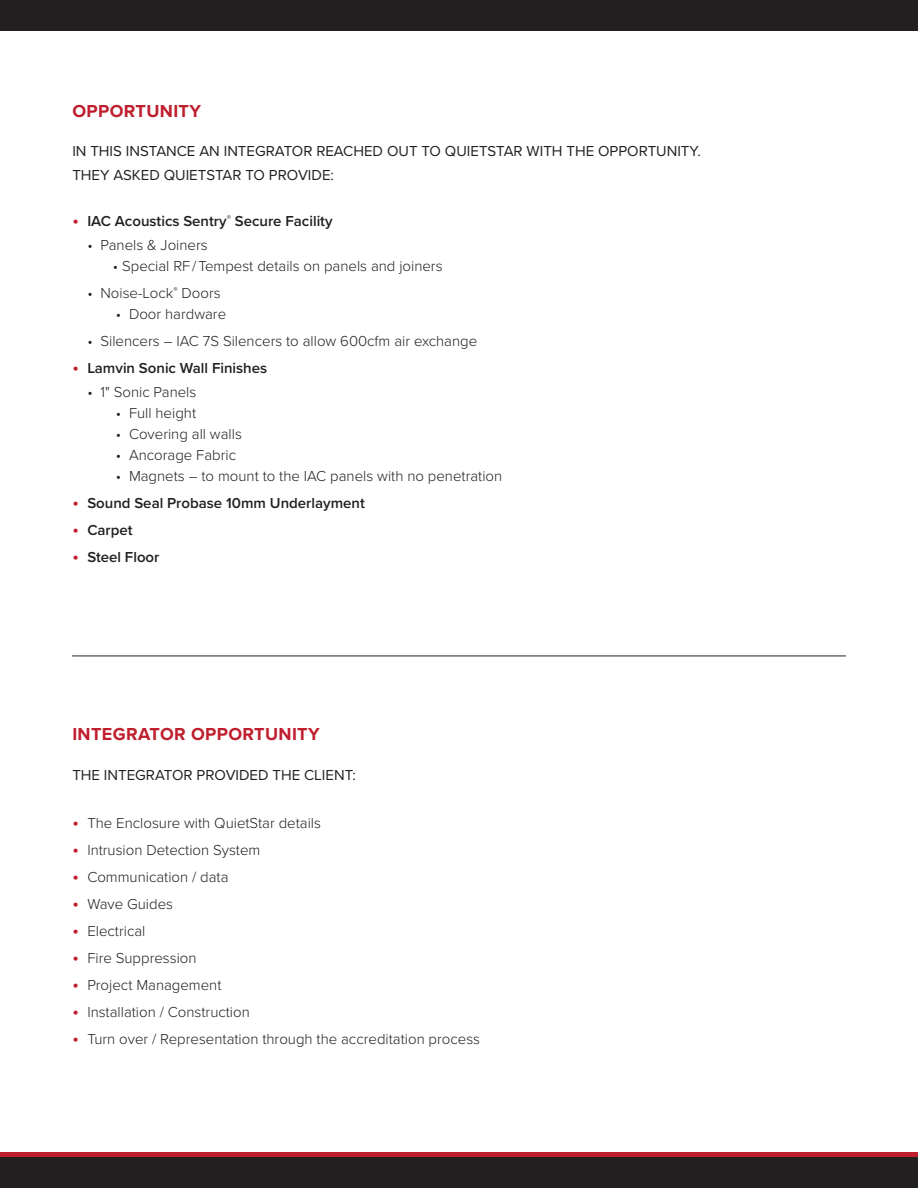
<style>
.page{position:relative;width:918px;height:1188px;background:#fff}
.page>*{position:absolute;margin:0;border:0;box-sizing:border-box;transform-origin:0 0}
.t1{font:700 18px "Proxima Nova";letter-spacing:.02em;color:#bf1e2d}
.t2{font:300 15px "Proxima Nova";color:#231f20}
.t3{font:15px/24px "Proxima Nova";color:#231f20}
.t4{font:600 15px "Proxima Nova";color:#231f20}
.s1{font-size:18px;color:#bf1e2d}
.s2{font-weight:600;font-size:18px;color:#bf1e2d}
</style>
<div class="page">
<div style="left:0;top:1152px;width:918px;height:36px;background:linear-gradient(to right,#bf1e2d,#bf1e2d)"></div>
<div style="left:0;top:1158px;width:918px;height:30px;background:#231f20"></div>
<div style="left:0;top:0;width:918px;height:30px;background:#231f20"></div>
<hr style="left:72px;top:656px;width:774px;height:1px;background:#231f20">
<p class="t1" style="left:72px;top:97px;width:130px">OPPORTUNITY</p>
<p class="t3" style="left:72px;top:139px;width:630px">IN THIS INSTANCE AN INTEGRATOR REACHED OUT TO QUIETSTAR WITH THE OPPORTUNITY.<br>THEY ASKED QUIETSTAR TO PROVIDE:</p>
<p class="t4" style="left:72px;top:210px;width:262px"><span class="s1">•</span> IAC Acoustics Sentry<sup>®</sup> Secure Facility</p>
<p class="t2" style="left:87px;top:234px;width:122px">• Panels &amp; Joiners</p>
<p class="t2" style="left:113px;top:255px;width:331px">• Special RF / Tempest details on panels and joiners</p>
<p class="t2" style="left:87px;top:282px;width:135px">• Noise-Lock<sup>®</sup> Doors</p>
<p class="t2" style="left:116px;top:303px;width:112px">• Door hardware</p>
<p class="t2" style="left:87px;top:330px;width:391px">• Silencers – IAC 7S Silencers to allow 600cfm air exchange</p>
<p class="t4" style="left:72px;top:357px;width:196px"><span class="s1">•</span> Lamvin Sonic Wall Finishes</p>
<p class="t2" style="left:87px;top:381px;width:111px">• 1" Sonic Panels</p>
<p class="t2" style="left:116px;top:402px;width:82px">• Full height</p>
<p class="t2" style="left:116px;top:423px;width:128px">• Covering all walls</p>
<p class="t2" style="left:116px;top:444px;width:122px">• Ancorage Fabric</p>
<p class="t2" style="left:116px;top:465px;width:388px">• Magnets – to mount to the IAC panels with no penetration</p>
<p class="t4" style="left:72px;top:492px;width:294px"><span class="s1">•</span> Sound Seal Probase 10mm Underlayment</p>
<p class="t4" style="left:72px;top:519px;width:62px"><span class="s1">•</span> Carpet</p>
<p class="t4" style="left:72px;top:546px;width:89px"><span class="s1">•</span> Steel Floor</p>
<p class="t1" style="left:72px;top:721px;width:249px">INTEGRATOR OPPORTUNITY</p>
<p class="t3" style="left:72px;top:762px;width:285px">THE INTEGRATOR PROVIDED THE CLIENT:</p>
<p class="t2" style="left:72px;top:812px;width:250px"><span class="s2">•</span> The Enclosure with QuietStar details</p>
<p class="t2" style="left:72px;top:839px;width:190px"><span class="s2">•</span> Intrusion Detection System</p>
<p class="t2" style="left:72px;top:866px;width:158px"><span class="s2">•</span> Communication / data</p>
<p class="t2" style="left:72px;top:893px;width:102px"><span class="s2">•</span> Wave Guides</p>
<p class="t2" style="left:72px;top:920px;width:75px"><span class="s2">•</span> Electrical</p>
<p class="t2" style="left:72px;top:947px;width:126px"><span class="s2">•</span> Fire Suppression</p>
<p class="t2" style="left:72px;top:974px;width:151px"><span class="s2">•</span> Project Management</p>
<p class="t2" style="left:72px;top:1001px;width:179px"><span class="s2">•</span> Installation / Construction</p>
<p class="t2" style="left:72px;top:1028px;width:409px"><span class="s2">•</span> Turn over / Representation through the accreditation process</p>
</div>
